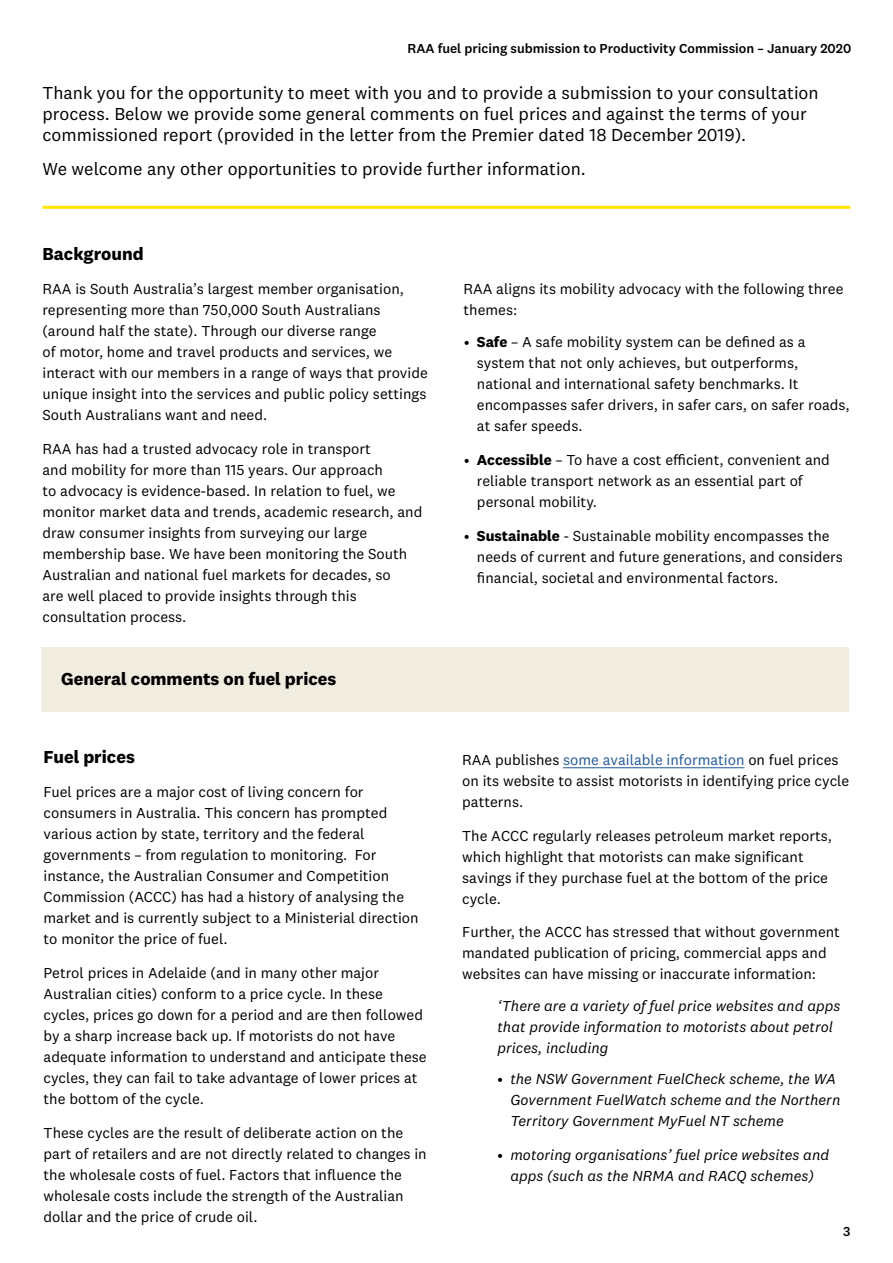
<style>
.page{position:relative;width:893px;height:1263px;background:#fff}
.page>*{position:absolute;margin:0;border:0;box-sizing:border-box;transform-origin:0 0}
.t1{font:18px/21px "National 2";color:#000}
.t2{font:700 18px "National 2";color:#000}
.t3{font:15px/21px "National 2";color:#000}
.t4{font:italic 15px/21px "National 2";color:#000}
.t5{font:500 13.5px "National 2";color:#000}
.s1{font-weight:700}
.s2{color:#22599b}
</style>
<div class="page">
<hr style="left:43px;top:206px;width:807px;height:3px;background:#ffe600">
<hr style="left:563px;top:767px;width:182px;height:1px;background:#22599b">
<div style="left:41px;top:647px;width:808px;height:65px;background:#f0ece0"></div>
<p class="t5" style="left:407px;top:40px;width:445px">RAA fuel pricing submission to Productivity Commission – January 2020</p>
<p class="t1" style="left:43px;top:82px;width:778px">Thank you for the opportunity to meet with you and to provide a submission to your consultation process. Below we provide some general comments on fuel prices and against the terms of your commissioned report (provided in the letter from the Premier dated 18 December 2019).</p>
<p class="t1" style="left:43px;top:158px;width:545px">We welcome any other opportunities to provide further information.</p>
<p class="t2" style="left:43px;top:243px;width:103px">Background</p>
<p class="t3" style="left:43px;top:278px;width:387px">RAA is South Australia’s largest member organisation, representing more than 750,000 South Australians (around half the state). Through our diverse range<br>of motor, home and travel products and services, we interact with our members in a range of ways that provide unique insight into the services and public policy settings South Australians want and need.</p>
<p class="t3" style="left:43px;top:438px;width:381px">RAA has had a trusted advocacy role in transport<br>and mobility for more than 115 years. Our approach<br>to advocacy is evidence-based. In relation to fuel, we monitor market data and trends, academic research, and draw consumer insights from surveying our large membership base. We have been monitoring the South Australian and national fuel markets for decades, so<br>are well placed to provide insights through this consultation process.</p>
<p class="t2" style="left:61px;top:668px;width:277px">General comments on fuel prices</p>
<p class="t2" style="left:44px;top:746px;width:93px">Fuel prices</p>
<p class="t3" style="left:44px;top:781px;width:377px">Fuel prices are a major cost of living concern for consumers in Australia. This concern has prompted various action by state, territory and the federal governments – from regulation to monitoring. For instance, the Australian Consumer and Competition Commission (ACCC) has had a history of analysing the market and is currently subject to a Ministerial direction to monitor the price of fuel.</p>
<p class="t3" style="left:44px;top:962px;width:385px">Petrol prices in Adelaide (and in many other major Australian cities) conform to a price cycle. In these cycles, prices go down for a period and are then followed by a sharp increase back up. If motorists do not have adequate information to understand and anticipate these cycles, they can fail to take advantage of lower prices at the bottom of the cycle.</p>
<p class="t3" style="left:44px;top:1122px;width:385px">These cycles are the result of deliberate action on the part of retailers and are not directly related to changes in the wholesale costs of fuel. Factors that influence the wholesale costs include the strength of the Australian dollar and the price of crude oil.</p>
<p class="t3" style="left:463px;top:278px;width:382px">RAA aligns its mobility advocacy with the following three themes:</p>
<p class="t3" style="left:477px;top:331px;width:374px;text-indent:-13px">• <span class="s1">Safe</span> – A safe mobility system can be defined as a system that not only achieves, but outperforms, national and international safety benchmarks. It encompasses safer drivers, in safer cars, on safer roads, at safer speeds.</p>
<p class="t3" style="left:477px;top:449px;width:355px;text-indent:-13px">• <span class="s1">Accessible</span> – To have a cost efficient, convenient and reliable transport network as an essential part of personal mobility.</p>
<p class="t3" style="left:477px;top:525px;width:367px;text-indent:-13px">• <span class="s1">Sustainable</span> - Sustainable mobility encompasses the needs of current and future generations, and considers financial, societal and environmental factors.</p>
<p class="t3" style="left:462px;top:749px;width:389px">RAA publishes <span class="s2">some available information</span> on fuel prices on its website to assist motorists in identifying price cycle patterns.</p>
<p class="t3" style="left:462px;top:825px;width:371px">The ACCC regularly releases petroleum market reports, which highlight that motorists can make significant savings if they purchase fuel at the bottom of the price cycle.</p>
<p class="t3" style="left:462px;top:922px;width:379px">Further, the ACCC has stressed that without government mandated publication of pricing, commercial apps and websites can have missing or inaccurate information:</p>
<p class="t4" style="left:497px;top:995px;width:344px">‘There are a variety of fuel price websites and apps that provide information to motorists about petrol prices, including</p>
<p class="t4" style="left:510px;top:1068px;width:332px;text-indent:-13px">• the NSW Government FuelCheck scheme, the WA<br>Government FuelWatch scheme and the Northern<br>Territory Government MyFuel NT scheme</p>
<p class="t4" style="left:497px;top:1144px;width:333px;text-align:center">• motoring organisations’ fuel price websites and apps (such as the NRMA and RACQ schemes)</p>
<p class="t5" style="left:843px;top:1223px;width:9px">3</p>
</div>
